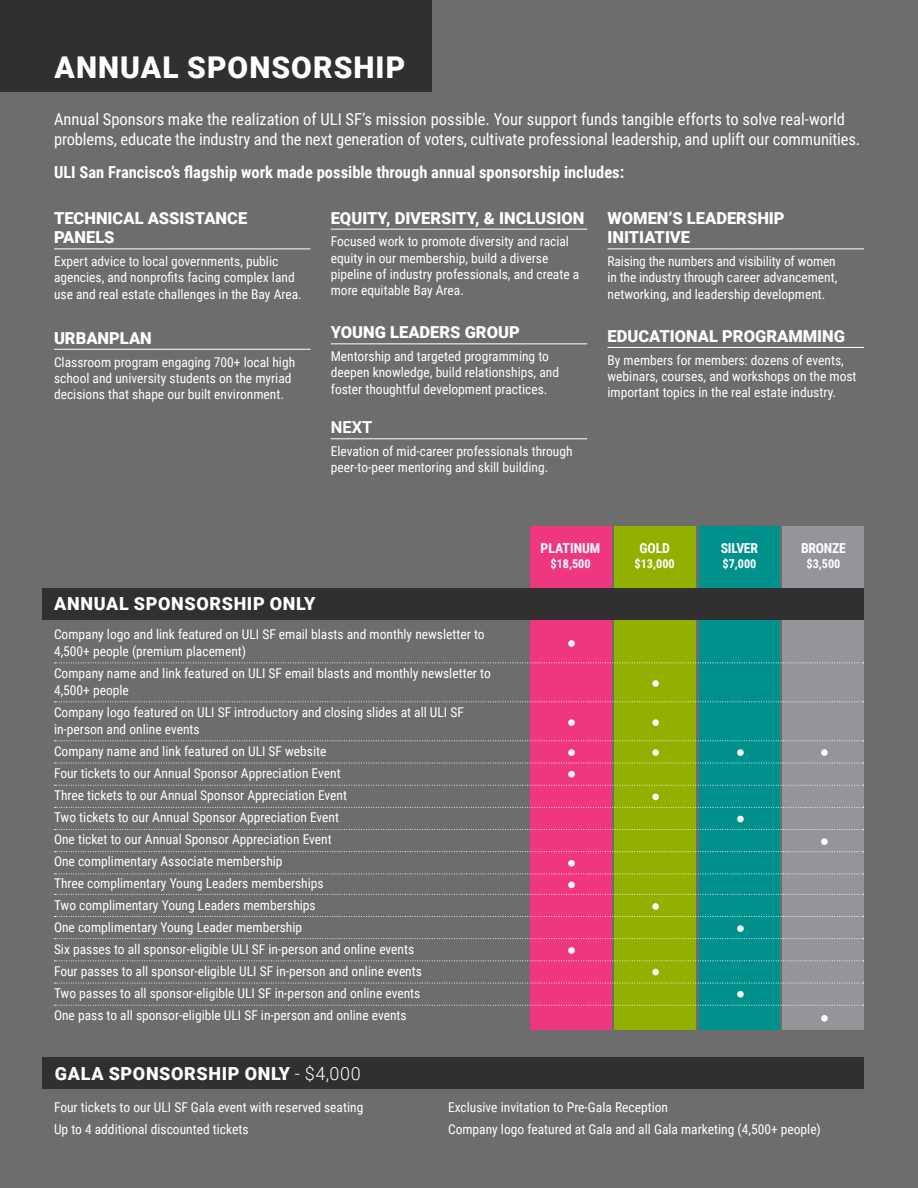
<style>
.page{position:relative;width:918px;height:1188px;background:#6d6d6e}
.page>*{position:absolute;margin:0;border:0;box-sizing:border-box;transform-origin:0 0}
.t1{font:900 30px "Roboto";letter-spacing:.035em;color:#fff}
.bulleted_list{font:900 18px "Roboto";letter-spacing:.035em;color:#fff}
.t2{font:16.5px/33px "Roboto Condensed";letter-spacing:-.01em;color:#fff}
.line_under{font:900 16.5px/19.8px "Roboto";color:#fff}
.line_under-2{font:700 16.5px "Roboto";color:#fff}
.t3{font:700 13.8px "Roboto Condensed";letter-spacing:-.02em;color:#fff}
.t4{font:700 13.8px "Roboto Condensed";color:#fff}
.bulleted_list-2{font:13.5px/16.2px "Roboto Condensed";color:#fff}
.t5{font:700 12.15px "Roboto Condensed";color:#fff}
.s1{font-weight:700}
.s2{font-weight:300}
</style>
<div class="page">
<div style="left:783px;top:526px;width:81px;height:504px;background:#939598"></div>
<div style="left:530px;top:526px;width:81px;height:504px;background:#ef377f"></div>
<div style="left:699px;top:526px;width:80px;height:504px;background:#00918c"></div>
<div style="left:614px;top:526px;width:81px;height:504px;background:#91b000"></div>
<div style="left:42px;top:588px;width:822px;height:32px;background:#312f30"></div>
<div style="left:42px;top:1057px;width:822px;height:32px;background:#312f30"></div>
<svg style="left:54px;top:663px;width:809px;height:1px"></svg>
<svg style="left:54px;top:894px;width:809px;height:1px"></svg>
<svg style="left:54px;top:701px;width:809px;height:1px"></svg>
<svg style="left:54px;top:807px;width:809px;height:1px"></svg>
<svg style="left:54px;top:916px;width:809px;height:1px"></svg>
<svg style="left:54px;top:763px;width:809px;height:1px"></svg>
<svg style="left:54px;top:851px;width:809px;height:1px"></svg>
<svg style="left:54px;top:960px;width:809px;height:1px"></svg>
<svg style="left:54px;top:1005px;width:809px;height:1px"></svg>
<svg style="left:54px;top:740px;width:809px;height:1px"></svg>
<svg style="left:54px;top:829px;width:809px;height:1px"></svg>
<svg style="left:54px;top:938px;width:809px;height:1px"></svg>
<svg style="left:54px;top:785px;width:809px;height:1px"></svg>
<svg style="left:54px;top:874px;width:809px;height:1px"></svg>
<svg style="left:54px;top:983px;width:809px;height:1px"></svg>
<hr style="left:54px;top:249px;width:256px;height:1px;background:#fff">
<hr style="left:54px;top:349px;width:256px;height:1px;background:#fff">
<hr style="left:331px;top:229px;width:256px;height:1px;background:#fff">
<hr style="left:331px;top:344px;width:256px;height:1px;background:#fff">
<hr style="left:331px;top:439px;width:256px;height:1px;background:#fff">
<hr style="left:608px;top:249px;width:256px;height:1px;background:#fff">
<hr style="left:608px;top:347px;width:256px;height:1px;background:#fff">
<div style="left:0;top:0;width:432px;height:91px;background:#312f30"></div>
<svg style="left:568px;top:640px;width:7px;height:7px"></svg>
<div style="left:568px;top:719px;width:7px;height:7px;background:#fff;border-radius:50%"></div>
<div style="left:568px;top:749px;width:7px;height:7px;background:#fff;border-radius:50%"></div>
<div style="left:568px;top:771px;width:7px;height:7px;background:#fff;border-radius:50%"></div>
<div style="left:568px;top:860px;width:7px;height:7px;background:#fff;border-radius:50%"></div>
<div style="left:568px;top:882px;width:7px;height:6px;background:#fff;border-radius:50%"></div>
<svg style="left:568px;top:947px;width:7px;height:7px"></svg>
<div style="left:737px;top:749px;width:7px;height:7px;background:#fff;border-radius:50%"></div>
<div style="left:737px;top:816px;width:7px;height:6px;background:#fff;border-radius:50%"></div>
<div style="left:737px;top:925px;width:7px;height:7px;background:#fff;border-radius:50%"></div>
<div style="left:737px;top:991px;width:7px;height:7px;background:#fff;border-radius:50%"></div>
<div style="left:652px;top:680px;width:7px;height:7px;background:#fff;border-radius:50%"></div>
<div style="left:652px;top:719px;width:7px;height:7px;background:#fff;border-radius:50%"></div>
<div style="left:652px;top:749px;width:7px;height:7px;background:#fff;border-radius:50%"></div>
<div style="left:652px;top:794px;width:7px;height:6px;background:#fff;border-radius:50%"></div>
<div style="left:652px;top:903px;width:7px;height:7px;background:#fff;border-radius:50%"></div>
<div style="left:652px;top:969px;width:7px;height:6px;background:#fff;border-radius:50%"></div>
<div style="left:821px;top:749px;width:7px;height:7px;background:#fff;border-radius:50%"></div>
<div style="left:821px;top:838px;width:7px;height:7px;background:#fff;border-radius:50%"></div>
<div style="left:821px;top:1015px;width:7px;height:7px;background:#fff;border-radius:50%"></div>
<p class="t1" style="left:55px;top:46px;width:352px">ANNUAL SPONSORSHIP</p>
<p class="t2" style="left:54px;top:102px;width:792px">Annual Sponsors make the realization of ULI SF’s mission possible. Your support funds tangible efforts to solve real-world</p>
<p class="t2" style="left:54px;top:122px;width:808px">problems, educate the industry and the next generation of voters, cultivate professional leadership, and uplift our communities.<br><span class="s1">ULI San Francisco’s flagship work made possible through annual sponsorship includes:</span></p>
<p class="line_under" style="left:54px;top:207px;width:195px">TECHNICAL ASSISTANCE<br>PANELS</p>
<p class="bulleted_list-2" style="left:54px;top:253px;width:249px">Expert advice to local governments, public agencies, and nonprofits facing complex land use and real estate challenges in the Bay Area.</p>
<p class="line_under" style="left:54px;top:327px;width:99px">URBANPLAN</p>
<p class="bulleted_list-2" style="left:54px;top:353px;width:243px">Classroom program engaging 700+ local high school and university students on the myriad decisions that shape our built environment.</p>
<p class="line_under" style="left:331px;top:207px;width:255px">EQUITY, DIVERSITY, &amp; INCLUSION</p>
<p class="bulleted_list-2" style="left:331px;top:233px;width:250px">Focused work to promote diversity and racial equity in our membership, build a diverse pipeline of industry professionals, and create a more equitable Bay Area.</p>
<p class="line_under" style="left:331px;top:322px;width:191px">YOUNG LEADERS GROUP</p>
<p class="bulleted_list-2" style="left:331px;top:348px;width:230px">Mentorship and targeted programming to deepen knowledge, build relationships, and foster thoughtful development practices.</p>
<p class="line_under-2" style="left:331px;top:416px;width:43px">NEXT</p>
<p class="bulleted_list-2" style="left:331px;top:443px;width:243px">Elevation of mid-career professionals through peer-to-peer mentoring and skill building.</p>
<p class="line_under" style="left:608px;top:207px;width:179px">WOMEN’S LEADERSHIP<br>INITIATIVE</p>
<p class="bulleted_list-2" style="left:608px;top:253px;width:231px">Raising the numbers and visibility of women in the industry through career advancement, networking, and leadership development.</p>
<p class="line_under" style="left:608px;top:325px;width:239px">EDUCATIONAL PROGRAMMING</p>
<p class="bulleted_list-2" style="left:608px;top:351px;width:251px">By members for members: dozens of events, webinars, courses, and workshops on the most important topics in the real estate industry.</p>
<p class="bulleted_list" style="left:54px;top:591px;width:263px">ANNUAL SPONSORSHIP ONLY</p>
<p class="bulleted_list-2" style="left:54px;top:626px;width:432px">Company logo and link featured on ULI SF email blasts and monthly newsletter to</p>
<p class="bulleted_list-2" style="left:54px;top:642px;width:194px">4,500+ people (premium placement)</p>
<p class="bulleted_list-2" style="left:54px;top:664px;width:438px">Company name and link featured on ULI SF email blasts and monthly newsletter to</p>
<p class="bulleted_list-2" style="left:54px;top:681px;width:76px">4,500+ people</p>
<p class="bulleted_list-2" style="left:54px;top:703px;width:411px">Company logo featured on ULI SF introductory and closing slides at all ULI SF</p>
<p class="bulleted_list-2" style="left:54px;top:720px;width:147px">in-person and online events</p>
<p class="bulleted_list-2" style="left:54px;top:742px;width:274px">Company name and link featured on ULI SF website</p>
<p class="bulleted_list-2" style="left:54px;top:764px;width:288px">Four tickets to our Annual Sponsor Appreciation Event</p>
<p class="bulleted_list-2" style="left:54px;top:786px;width:295px">Three tickets to our Annual Sponsor Appreciation Event</p>
<p class="bulleted_list-2" style="left:54px;top:808px;width:287px">Two tickets to our Annual Sponsor Appreciation Event</p>
<p class="bulleted_list-2" style="left:54px;top:830px;width:279px">One ticket to our Annual Sponsor Appreciation Event</p>
<p class="bulleted_list-2" style="left:54px;top:852px;width:230px">One complimentary Associate membership</p>
<p class="bulleted_list-2" style="left:54px;top:874px;width:271px">Three complimentary Young Leaders memberships</p>
<p class="bulleted_list-2" style="left:54px;top:896px;width:263px">Two complimentary Young Leaders memberships</p>
<p class="bulleted_list-2" style="left:54px;top:919px;width:250px">One complimentary Young Leader membership</p>
<p class="bulleted_list-2" style="left:54px;top:941px;width:362px">Six passes to all sponsor-eligible ULI SF in-person and online events</p>
<p class="bulleted_list-2" style="left:54px;top:963px;width:369px">Four passes to all sponsor-eligible ULI SF in-person and online events</p>
<p class="bulleted_list-2" style="left:54px;top:985px;width:368px">Two passes to all sponsor-eligible ULI SF in-person and online events</p>
<p class="bulleted_list-2" style="left:54px;top:1007px;width:354px">One pass to all sponsor-eligible ULI SF in-person and online events</p>
<p class="bulleted_list" style="left:55px;top:1061px;width:307px">GALA SPONSORSHIP ONLY <span class="s2">- $4,000</span></p>
<p class="t4" style="left:541px;top:538px;width:61px">PLATINUM</p>
<p class="t5" style="left:551px;top:555px;width:42px">$18,500</p>
<p class="t3" style="left:639px;top:538px;width:32px">GOLD</p>
<p class="t5" style="left:635px;top:555px;width:42px">$13,000</p>
<p class="t3" style="left:721px;top:538px;width:39px">SILVER</p>
<p class="t5" style="left:723px;top:555px;width:35px">$7,000</p>
<p class="t3" style="left:801px;top:538px;width:46px">BRONZE</p>
<p class="t5" style="left:807px;top:555px;width:35px">$3,500</p>
<p class="bulleted_list-2" style="left:54px;top:1098px;width:311px">Four tickets to our ULI SF Gala event with reserved seating</p>
<p class="bulleted_list-2" style="left:54px;top:1120px;width:196px">Up to 4 additional discounted tickets</p>
<p class="bulleted_list-2" style="left:448px;top:1098px;width:222px">Exclusive invitation to Pre-Gala Reception</p>
<p class="bulleted_list-2" style="left:448px;top:1120px;width:374px">Company logo featured at Gala and all Gala marketing (4,500+ people)</p>
</div>
